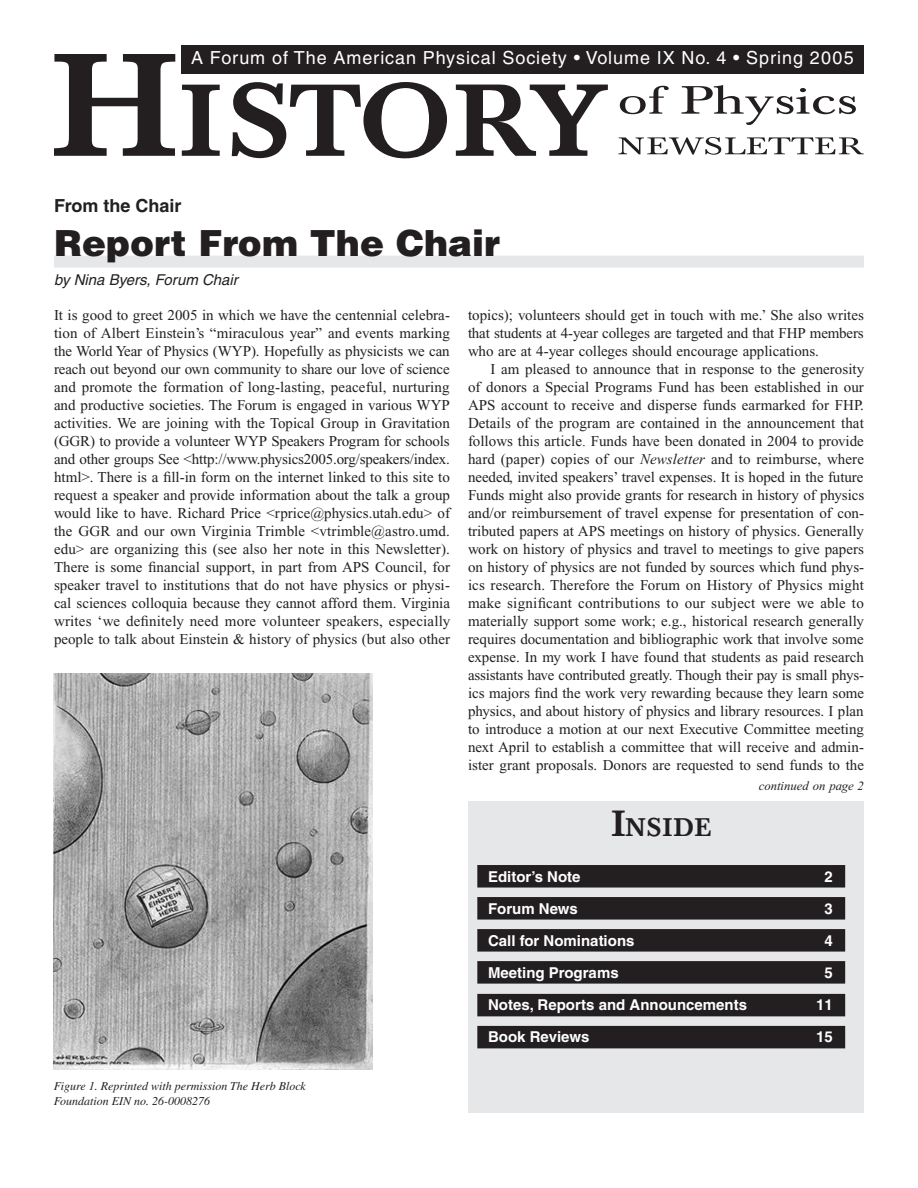
<style>
.page{position:relative;width:918px;height:1188px;background:#fff}
.page>*{position:absolute;margin:0;border:0;box-sizing:border-box;transform-origin:0 0}
.t1{font:900 36px "Helvetica";color:#231f20}
.t2{font:500 25.2px "Baskerville BE";letter-spacing:.05em;color:#231f20}
.t3{font:18px "Helvetica";letter-spacing:.05em;color:#fff}
.Subhead_1{font:700 18px "Helvetica";color:#231f20}
.Body_copy{font:15px/18px "Times New Roman";color:#231f20;text-align:justify}
.Body_copy_w_o_indent{font:15px/18px "Times New Roman";color:#231f20;text-align:justify}
.t4{font:700 15px "Helvetica";color:#fff}
.t5{font:italic 15px "Helvetica";color:#231f20}
.Body_copy-2{font:italic 12.75px "Times New Roman";color:#231f20}
.t6{font:italic 12px/14.4px "Times";color:#231f20}
.s1{font-style:inherit}
.s2{font-style:italic}
.s3{font-size:36px}
</style>
<div class="page">
<svg style="left:54px;top:54px;width:121px;height:102px"></svg>
<svg style="left:182px;top:85px;width:38px;height:71px"></svg>
<svg style="left:232px;top:82px;width:215px;height:76px"></svg>
<svg style="left:456px;top:85px;width:152px;height:71px"></svg>
<svg style="left:620px;top:86px;width:49px;height:28px"></svg>
<svg style="left:682px;top:85px;width:174px;height:40px"></svg>
<svg style="left:618px;top:137px;width:246px;height:18px"></svg>
<div style="left:54px;top:256px;width:810px;height:12px;background:#e6e7e9"></div>
<div style="left:182px;top:45px;width:682px;height:28px;background:#231f20"></div>
<div style="left:468px;top:801px;width:396px;height:312px;background:#e6e7e9"></div>
<div style="left:477px;top:865px;width:368px;height:23px;background:#231f20"></div>
<div style="left:477px;top:897px;width:368px;height:23px;background:#231f20"></div>
<div style="left:477px;top:929px;width:368px;height:23px;background:#231f20"></div>
<div style="left:477px;top:961px;width:368px;height:23px;background:#231f20"></div>
<div style="left:477px;top:994px;width:368px;height:22px;background:#231f20"></div>
<div style="left:477px;top:1026px;width:368px;height:22px;background:#231f20"></div>
<img style="left:54px;top:673px;width:319px;height:396px">
<p class="t3" style="left:191px;top:48px;width:664px">A Forum of The American Physical Society • Volume IX No. 4 • Spring 2005</p>
<p class="Subhead_1" style="left:54px;top:195px;width:129px">From the Chair</p>
<p class="t1" style="left:54px;top:219px;width:448px">Report From The Chair</p>
<p class="t5" style="left:54px;top:271px;width:185px">by Nina Byers, Forum Chair</p>
<p class="Body_copy_w_o_indent" style="left:54px;top:306px;width:398px">It is good to greet 2005 in which we have the centennial celebra&shy;tion of Albert Einstein’s “miraculous year” and events marking the World Year of Physics (WYP). Hopefully as physicists we can reach out beyond our own community to share our love of science and promote the formation of long-lasting, peaceful, nurturing and productive societies. The Forum is engaged in various WYP activities. We are joining with the Topical Group in Gravitation (GGR) to provide a volunteer WYP Speakers Program for schools and other groups See &lt;http://www.physics2005.org/speakers/index. html&gt;. There is a fill-in form on the internet linked to this site to request a speaker and provide information about the talk a group would like to have. Richard Price &lt;rprice@physics.utah.edu&gt; of the GGR and our own Virginia Trimble &lt;vtrimble@astro.umd. edu&gt; are organizing this (see also her note in this Newsletter).<br>There is some financial support, in part from APS Council, for speaker travel to institutions that do not have physics or physi&shy;cal sciences colloquia because they cannot afford them. Virginia writes ‘we definitely need more volunteer speakers, especially people to talk about Einstein &amp; history of physics (but also other</p>
<p class="Body_copy_w_o_indent" style="left:468px;top:306px;width:397px">topics); volunteers should get in touch with me.’ She also writes that students at 4-year colleges are targeted and that FHP members who are at 4-year colleges should encourage applications.</p>
<p class="Body_copy" style="left:468px;top:360px;width:398px;text-indent:22px">I am pleased to announce that in response to the generosity of donors a Special Programs Fund has been established in our APS account to receive and disperse funds earmarked for FHP.<br><span class="s1">Details of the program are contained in the announcement that follows this article.</span> Funds have been donated in 2004 to provide hard (paper) copies of our <span class="s2">Newsletter</span> and to reimburse, where needed, invited speakers’ travel expenses. It is hoped in the future Funds might also provide grants for research in history of physics and/or reimbursement of travel expense for presentation of con&shy;tributed papers at APS meetings on history of physics. Generally work on history of physics and travel to meetings to give papers on history of physics are not funded by sources which fund phys&shy;ics research. Therefore the Forum on History of Physics might make significant contributions to our subject were we able to materially support some work; e.g., historical research generally requires documentation and bibliographic work that involve some expense. In my work I have found that students as paid research assistants have contributed greatly. Though their pay is small phys&shy;ics majors find the work very rewarding because they learn some physics, and about history of physics and library resources. I plan to introduce a motion at our next Executive Committee meeting next April to establish a committee that will receive and admin&shy;ister grant proposals. Donors are requested to send funds to the</p>
<p class="t2" style="left:612px;top:812px;width:101px"><span class="s3">I</span>NSIDE</p>
<p class="Body_copy-2" style="left:759px;top:779px;width:107px">continued on page 2</p>
<p class="t6" style="left:54px;top:1079px;width:253px">Figure 1. Reprinted with permission The Herb Block<br>Foundation EIN no. 26-0008276</p>
<p class="t4" style="left:488px;top:867px;width:94px">Editor’s Note</p>
<p class="t4" style="left:824px;top:867px;width:10px">2</p>
<p class="t4" style="left:488px;top:899px;width:91px">Forum News</p>
<p class="t4" style="left:824px;top:899px;width:10px">3</p>
<p class="t4" style="left:488px;top:931px;width:148px">Call for Nominations</p>
<p class="t4" style="left:824px;top:931px;width:10px">4</p>
<p class="t4" style="left:488px;top:963px;width:132px">Meeting Programs</p>
<p class="t4" style="left:824px;top:963px;width:10px">5</p>
<p class="t4" style="left:488px;top:996px;width:260px">Notes, Reports and Announcements</p>
<p class="t4" style="left:816px;top:996px;width:18px">11</p>
<p class="t4" style="left:488px;top:1028px;width:103px">Book Reviews</p>
<p class="t4" style="left:816px;top:1028px;width:18px">15</p>
</div>
